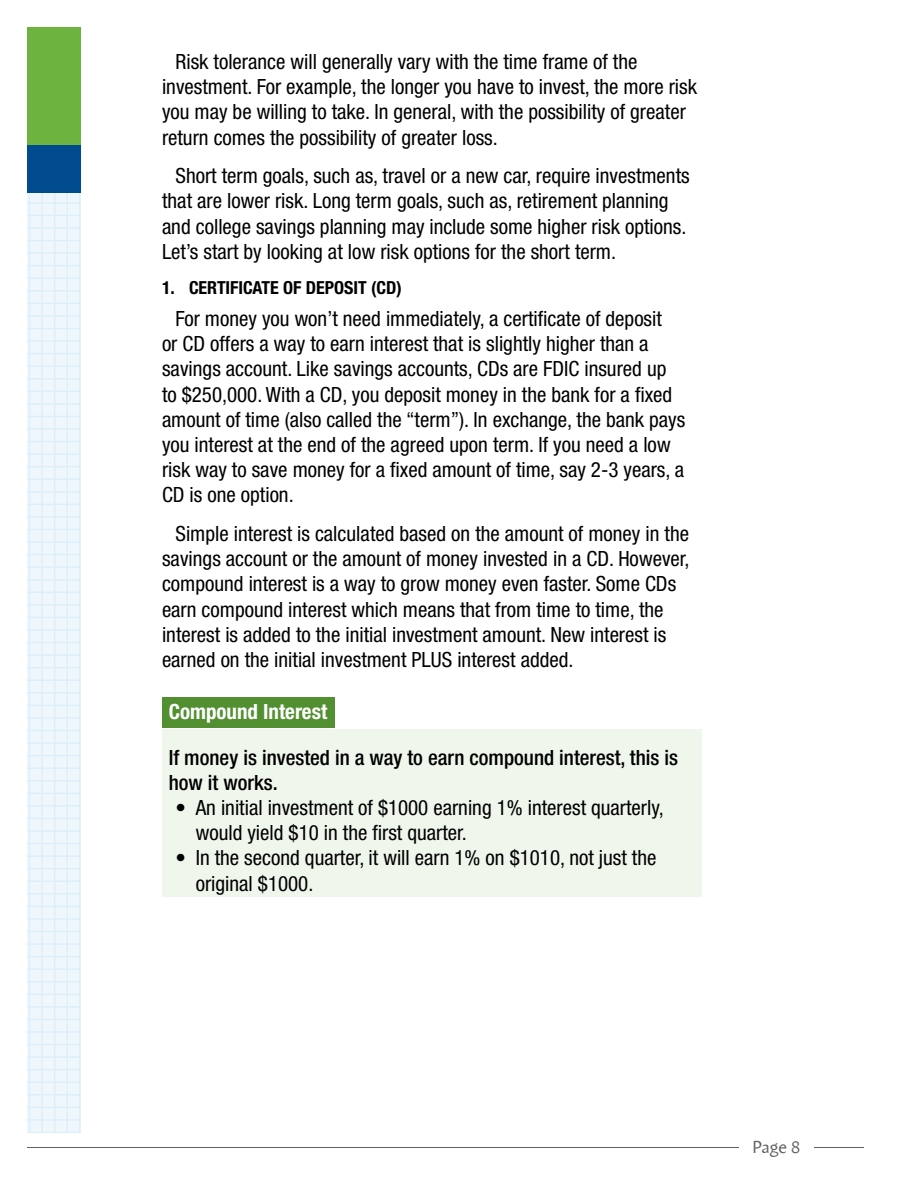
<style>
.page{position:relative;width:918px;height:1188px;background:#fff}
.page>*{position:absolute;margin:0;border:0;box-sizing:border-box;transform-origin:0 0}
.t1{font:condensed 21px/25.2px "Helvetica Neue LT Std";color:#000}
.t2{font:500 condensed 21px/25.2px "Helvetica Neue LT Std";color:#000}
.t3{font:700 condensed 21px "Helvetica Neue LT Std";color:#fff}
.t4{font:700 condensed 18px "Helvetica Neue LT Std";color:#000}
.t5{font:18px "Amira";color:#5f6062}
</style>
<div class="page">
<hr style="left:27px;top:1147px;width:837px;height:1px;background:#5f6062">
<div style="left:739px;top:1132px;width:74px;height:28px;background:#fff"></div>
<div style="left:27px;top:27px;width:54px;height:1105px;background:#eff7fd"></div>
<hr style="left:27px;top:202px;width:54px;height:2px;background:#dbeefa">
<hr style="left:27px;top:215px;width:54px;height:1px;background:#dbeefa">
<hr style="left:27px;top:227px;width:54px;height:2px;background:#dbeefa">
<hr style="left:27px;top:240px;width:54px;height:1px;background:#dbeefa">
<hr style="left:27px;top:252px;width:54px;height:2px;background:#dbeefa">
<hr style="left:27px;top:265px;width:54px;height:1px;background:#dbeefa">
<hr style="left:27px;top:278px;width:54px;height:1px;background:#dbeefa">
<hr style="left:27px;top:290px;width:54px;height:2px;background:#dbeefa">
<hr style="left:27px;top:303px;width:54px;height:1px;background:#dbeefa">
<hr style="left:27px;top:315px;width:54px;height:2px;background:#dbeefa">
<hr style="left:27px;top:328px;width:54px;height:1px;background:#dbeefa">
<hr style="left:27px;top:340px;width:54px;height:2px;background:#dbeefa">
<hr style="left:27px;top:353px;width:54px;height:1px;background:#dbeefa">
<hr style="left:27px;top:365px;width:54px;height:2px;background:#dbeefa">
<hr style="left:27px;top:378px;width:54px;height:1px;background:#dbeefa">
<hr style="left:27px;top:391px;width:54px;height:1px;background:#dbeefa">
<hr style="left:27px;top:403px;width:54px;height:2px;background:#dbeefa">
<hr style="left:27px;top:416px;width:54px;height:1px;background:#dbeefa">
<hr style="left:27px;top:428px;width:54px;height:2px;background:#dbeefa">
<hr style="left:27px;top:441px;width:54px;height:1px;background:#dbeefa">
<hr style="left:27px;top:453px;width:54px;height:2px;background:#dbeefa">
<hr style="left:27px;top:466px;width:54px;height:1px;background:#dbeefa">
<hr style="left:27px;top:479px;width:54px;height:1px;background:#dbeefa">
<hr style="left:27px;top:491px;width:54px;height:2px;background:#dbeefa">
<hr style="left:27px;top:504px;width:54px;height:1px;background:#dbeefa">
<hr style="left:27px;top:516px;width:54px;height:2px;background:#dbeefa">
<hr style="left:27px;top:529px;width:54px;height:1px;background:#dbeefa">
<hr style="left:27px;top:541px;width:54px;height:2px;background:#dbeefa">
<hr style="left:27px;top:554px;width:54px;height:1px;background:#dbeefa">
<hr style="left:27px;top:566px;width:54px;height:2px;background:#dbeefa">
<hr style="left:27px;top:579px;width:54px;height:1px;background:#dbeefa">
<hr style="left:27px;top:592px;width:54px;height:1px;background:#dbeefa">
<hr style="left:27px;top:604px;width:54px;height:2px;background:#dbeefa">
<hr style="left:27px;top:617px;width:54px;height:1px;background:#dbeefa">
<hr style="left:27px;top:629px;width:54px;height:2px;background:#dbeefa">
<hr style="left:27px;top:642px;width:54px;height:1px;background:#dbeefa">
<hr style="left:27px;top:654px;width:54px;height:2px;background:#dbeefa">
<hr style="left:27px;top:667px;width:54px;height:1px;background:#dbeefa">
<hr style="left:27px;top:680px;width:54px;height:1px;background:#dbeefa">
<hr style="left:27px;top:692px;width:54px;height:2px;background:#dbeefa">
<hr style="left:27px;top:705px;width:54px;height:1px;background:#dbeefa">
<hr style="left:27px;top:717px;width:54px;height:2px;background:#dbeefa">
<hr style="left:27px;top:730px;width:54px;height:1px;background:#dbeefa">
<hr style="left:27px;top:742px;width:54px;height:2px;background:#dbeefa">
<hr style="left:27px;top:755px;width:54px;height:1px;background:#dbeefa">
<hr style="left:27px;top:767px;width:54px;height:2px;background:#dbeefa">
<hr style="left:27px;top:780px;width:54px;height:1px;background:#dbeefa">
<hr style="left:27px;top:793px;width:54px;height:1px;background:#dbeefa">
<hr style="left:27px;top:805px;width:54px;height:2px;background:#dbeefa">
<hr style="left:27px;top:818px;width:54px;height:1px;background:#dbeefa">
<hr style="left:27px;top:830px;width:54px;height:2px;background:#dbeefa">
<hr style="left:27px;top:843px;width:54px;height:1px;background:#dbeefa">
<hr style="left:27px;top:855px;width:54px;height:2px;background:#dbeefa">
<hr style="left:27px;top:868px;width:54px;height:1px;background:#dbeefa">
<hr style="left:27px;top:881px;width:54px;height:1px;background:#dbeefa">
<hr style="left:27px;top:893px;width:54px;height:2px;background:#dbeefa">
<hr style="left:27px;top:906px;width:54px;height:1px;background:#dbeefa">
<hr style="left:27px;top:918px;width:54px;height:2px;background:#dbeefa">
<hr style="left:27px;top:931px;width:54px;height:1px;background:#dbeefa">
<hr style="left:27px;top:943px;width:54px;height:2px;background:#dbeefa">
<hr style="left:27px;top:956px;width:54px;height:1px;background:#dbeefa">
<hr style="left:27px;top:968px;width:54px;height:2px;background:#dbeefa">
<hr style="left:27px;top:981px;width:54px;height:1px;background:#dbeefa">
<hr style="left:27px;top:994px;width:54px;height:1px;background:#dbeefa">
<hr style="left:27px;top:1006px;width:54px;height:2px;background:#dbeefa">
<hr style="left:27px;top:1019px;width:54px;height:1px;background:#dbeefa">
<hr style="left:27px;top:1031px;width:54px;height:2px;background:#dbeefa">
<hr style="left:27px;top:1044px;width:54px;height:1px;background:#dbeefa">
<hr style="left:27px;top:1056px;width:54px;height:2px;background:#dbeefa">
<hr style="left:27px;top:1069px;width:54px;height:1px;background:#dbeefa">
<hr style="left:27px;top:1082px;width:54px;height:1px;background:#dbeefa">
<hr style="left:27px;top:1094px;width:54px;height:2px;background:#dbeefa">
<hr style="left:27px;top:1107px;width:54px;height:1px;background:#dbeefa">
<hr style="left:27px;top:1119px;width:54px;height:2px;background:#dbeefa">
<hr style="left:27px;top:1132px;width:54px;height:1px;background:#dbeefa">
<hr style="left:29px;top:27px;width:1px;height:1105px;background:#dbeefa">
<hr style="left:41px;top:27px;width:2px;height:1105px;background:#dbeefa">
<hr style="left:54px;top:27px;width:1px;height:1105px;background:#dbeefa">
<hr style="left:67px;top:27px;width:1px;height:1105px;background:#dbeefa">
<hr style="left:79px;top:27px;width:2px;height:1105px;background:#dbeefa">
<div style="left:27px;top:27px;width:54px;height:118px;background:#6cb33f"></div>
<div style="left:27px;top:145px;width:54px;height:47px;background:#004b8d"></div>
<div style="left:162px;top:698px;width:172px;height:30px;background:#528f31"></div>
<div style="left:162px;top:729px;width:540px;height:67px;background:#eff7ec"></div>
<div style="left:162px;top:780px;width:540px;height:66px;background:#eff7ec"></div>
<div style="left:162px;top:830px;width:540px;height:67px;background:#eff7ec"></div>
<p class="t1" style="left:162px;top:49px;width:537px;text-indent:14px">Risk tolerance will generally vary with the time frame of the investment. For example, the longer you have to invest, the more risk you may be willing to take. In general, with the possibility of greater return comes the possibility of greater loss.</p>
<p class="t1" style="left:162px;top:163px;width:529px;text-indent:14px">Short term goals, such as, travel or a new car, require investments that are lower risk. Long term goals, such as, retirement planning and college savings planning may include some higher risk options.<br>Let’s start by looking at low risk options for the short term.</p>
<p class="t4" style="left:162px;top:277px;width:241px">1. CERTIFICATE OF DEPOSIT (CD)</p>
<p class="t1" style="left:162px;top:306px;width:525px;text-indent:14px">For money you won’t need immediately, a certificate of deposit<br>or CD offers a way to earn interest that is slightly higher than a savings account. Like savings accounts, CDs are FDIC insured up to $250,000. With a CD, you deposit money in the bank for a fixed amount of time (also called the “term”). In exchange, the bank pays you interest at the end of the agreed upon term. If you need a low risk way to save money for a fixed amount of time, say 2-3 years, a CD is one option.</p>
<p class="t1" style="left:162px;top:521px;width:529px;text-indent:14px">Simple interest is calculated based on the amount of money in the savings account or the amount of money invested in a CD. However, compound interest is a way to grow money even faster. Some CDs earn compound interest which means that from time to time, the interest is added to the initial investment amount. New interest is earned on the initial investment PLUS interest added.</p>
<p class="t3" style="left:169px;top:699px;width:160px">Compound Interest</p>
<p class="t2" style="left:169px;top:744px;width:511px">If money is invested in a way to earn compound interest, this is how it works.</p>
<p class="t1" style="left:196px;top:795px;width:470px;text-indent:-20px">• An initial investment of $1000 earning 1% interest quarterly, would yield $10 in the first quarter.</p>
<p class="t1" style="left:196px;top:845px;width:462px;text-indent:-20px">• In the second quarter, it will earn 1% on $1010, not just the original $1000.</p>
<p class="t5" style="left:753px;top:1137px;width:49px">Page 8</p>
</div>
